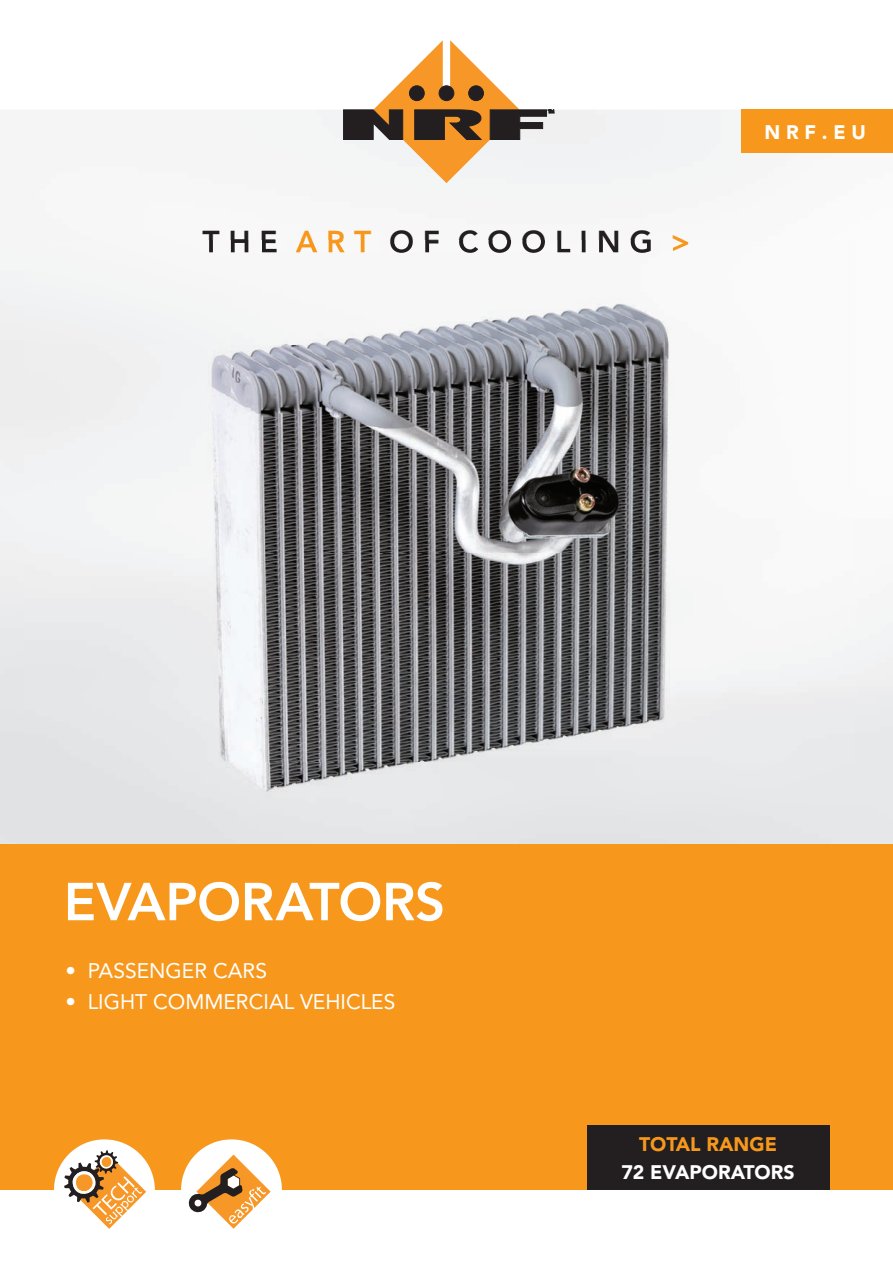
<style>
.page{position:relative;width:893px;height:1263px;background:#fff}
.page>*{position:absolute;margin:0;border:0;box-sizing:border-box;transform-origin:0 0}
.t1{font:800 52.8px "Avenir LT Std";letter-spacing:-.01em;color:#fff}
.t2{font:800 30px "Avenir LT Std";color:#231f20}
.t3{font:21px "Avenir LT Std";color:#fff}
.t4{font:900 19.5px "Avenir LT Std";color:#fff}
.t5{font:900 19.5px "Avenir LT Std";color:#f7981d}
.s1{color:#f7981d}
</style>
<div class="page">
<div style="left:0;top:110px;width:745px;height:161px;background:#f5f5f6"></div>
<img style="left:203px;top:231px;width:84px;height:10px">
<img style="left:296px;top:231px;width:84px;height:10px">
<img style="left:390px;top:231px;width:263px;height:10px">
<img style="left:662px;top:235px;width:29px;height:6px">
<div style="left:0;top:844px;width:893px;height:346px;background:#f7981d"></div>
<svg style="left:344px;top:40px;width:210px;height:143px"></svg>
<div style="left:54px;top:1139px;width:101px;height:101px;background:#fff;border-radius:50%"></div>
<div style="left:181px;top:1139px;width:101px;height:101px;background:#fff;border-radius:50%"></div>
<svg style="left:189px;top:1154px;width:82px;height:75px"></svg>
<svg style="left:64px;top:1150px;width:82px;height:79px"></svg>
<div style="left:587px;top:1125px;width:242px;height:65px;background:#231f20"></div>
<div style="left:24px;top:241px;width:415px;height:104px;background:#f6f6f7"></div>
<img style="left:439px;top:253px;width:208px;height:92px">
<img style="left:647px;top:241px;width:208px;height:104px">
<img style="left:24px;top:345px;width:831px;height:470px">
<img style="left:203px;top:241px;width:84px;height:11px">
<img style="left:296px;top:241px;width:84px;height:11px">
<img style="left:390px;top:241px;width:263px;height:12px">
<img style="left:662px;top:241px;width:29px;height:11px">
<div style="left:741px;top:110px;width:152px;height:43px;background:#f7981d"></div>
<h2 class="t2" style="left:202px;top:224px;width:490px">T H E <span class="s1">A R T</span> O F C O O L I N G <span class="s1">&gt;</span></h2>
<p class="t4" style="left:765px;top:121px;width:103px">N R F . E U</p>
<h1 class="t1" style="left:64px;top:871px;width:383px">EVAPORATORS</h1>
<p class="t3" style="left:66px;top:959px;width:203px">• PASSENGER CARS</p>
<p class="t3" style="left:66px;top:990px;width:331px">• LIGHT COMMERCIAL VEHICLES</p>
<p class="t5" style="left:639px;top:1132px;width:139px">TOTAL RANGE</p>
<p class="t4" style="left:621px;top:1161px;width:175px">72 EVAPORATORS</p>
</div>
